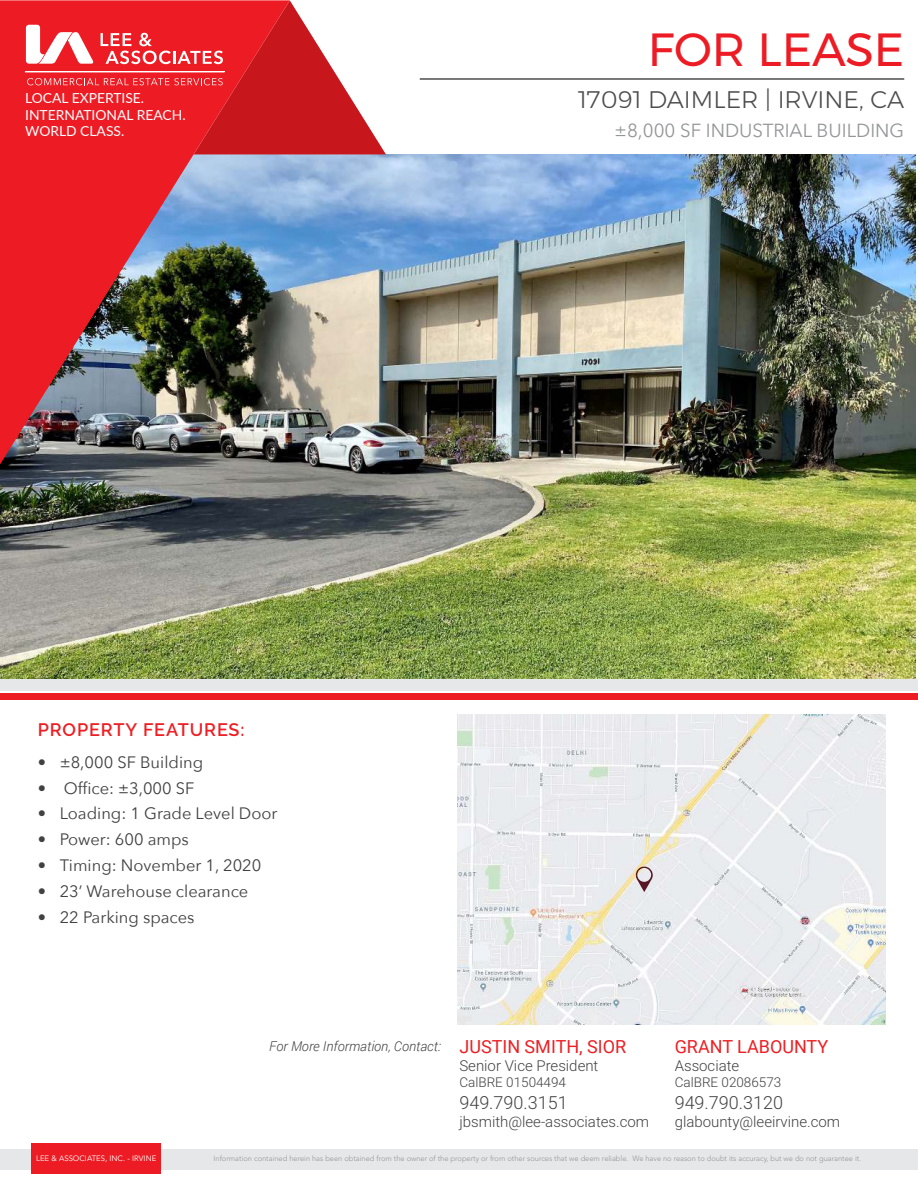
<style>
.page{position:relative;width:918px;height:1188px;background:#fff}
.page>*{position:absolute;margin:0;border:0;box-sizing:border-box;transform-origin:0 0}
.t1{font:46.5px "Montserrat";color:#ed1c24}
.t2{font:300 24px "Montserrat";color:#4d4d4d}
.t3{font:18.75px "Avenir Next LT Pro";color:#939597}
.t4{font:18px "Roboto";color:#ed1f24}
.t5{font:300 18px "Roboto";color:#414042}
.t6{font:600 18px "Raleway";letter-spacing:.05em;color:#ed1f24}
.t7{font:16.5px/25.8px "Avenir Next";color:#414042}
.t8{font:300 15px "Roboto";color:#414042}
.t9{font:13.8px/16.6px "Lato";color:#fff}
.t10{font:300 13.5px "Roboto";color:#414042}
.t11{font:italic 300 13.5px "Roboto";color:#414042}
.t12{font:7.8px "Avenir LT Std";color:#fff}
.t13{font:300 7.5px "Avenir LT Std";color:#939597}
</style>
<div class="page">
<img style="left:0;top:154px;width:916px;height:525px">
<div style="left:0;top:679px;width:918px;height:11px;background:#e6e7e8"></div>
<div style="left:0;top:693px;width:918px;height:6px;background:#ed1c24"></div>
<div style="left:0;top:1149px;width:918px;height:21px;background:#e6e7e8"></div>
<div style="left:31px;top:1143px;width:130px;height:31px;background:#ed1c24"></div>
<img style="left:0;top:0;width:290px;height:465px">
<hr style="left:420px;top:78px;width:484px;height:2px;background:#4d4d4d">
<svg style="left:26px;top:0;width:360px;height:154px"></svg>
<hr style="left:25px;top:72px;width:200px;height:1px;background:#fff">
<img style="left:457px;top:975px;width:429px;height:50px">
<svg style="left:457px;top:714px;width:429px;height:261px;background:#e9eaeb"></svg>
<h3 class="t9" style="left:25px;top:90px;width:162px">LOCAL EXPERTISE.<br>INTERNATIONAL REACH.<br>WORLD CLASS.</h3>
<h1 class="t1" style="left:648px;top:23px;width:258px">FOR LEASE</h1>
<h2 class="t2" style="left:578px;top:88px;width:327px">17091 DAIMLER | IRVINE, CA</h2>
<h3 class="t3" style="left:615px;top:124px;width:291px">±8,000 SF INDUSTRIAL BUILDING</h3>
<h3 class="t6" style="left:38px;top:719px;width:208px">PROPERTY FEATURES:</h3>
<h3 class="t7" style="left:38px;top:751px;width:241px">ï ±8,000 SF Building<br>ï Office: ±3,000 SF<br>ï Loading: 1 Grade Level Door ï Power: 600 amps<br>ï Timing: November 1, 2020<br>ï 23’ Warehouse clearance<br>ï 22 Parking spaces</h3>
<h3 class="t11" style="left:269px;top:1041px;width:173px">For More Information, Contact:</h3>
<h3 class="t4" style="left:459px;top:1040px;width:168px">JUSTIN SMITH, SIOR</h3>
<h3 class="t8" style="left:459px;top:1060px;width:141px">Senior Vice President</h3>
<h3 class="t10" style="left:459px;top:1077px;width:108px">CalBRE 01504494</h3>
<h3 class="t5" style="left:459px;top:1095px;width:110px">949.790.3151</h3>
<h3 class="t8" style="left:459px;top:1116px;width:191px">jbsmith@lee-associates.com</h3>
<h3 class="t4" style="left:675px;top:1040px;width:155px">GRANT LABOUNTY</h3>
<h3 class="t8" style="left:675px;top:1060px;width:66px">Associate</h3>
<h3 class="t10" style="left:675px;top:1077px;width:108px">CalBRE 02086573</h3>
<h3 class="t5" style="left:675px;top:1095px;width:110px">949.790.3120</h3>
<h3 class="t8" style="left:675px;top:1116px;width:167px">glabounty@leeirvine.com</h3>
<p class="t12" style="left:36px;top:1156px;width:122px">LEE &amp; ASSOCIATES, INC. - IRVINE</p>
<p class="t13" style="left:214px;top:1155px;width:649px">Information contained herein has been obtained from the owner of the property or from other sources that we deem reliable. We have no reason to doubt its accuracy, but we do not guarantee it.</p>
</div>
